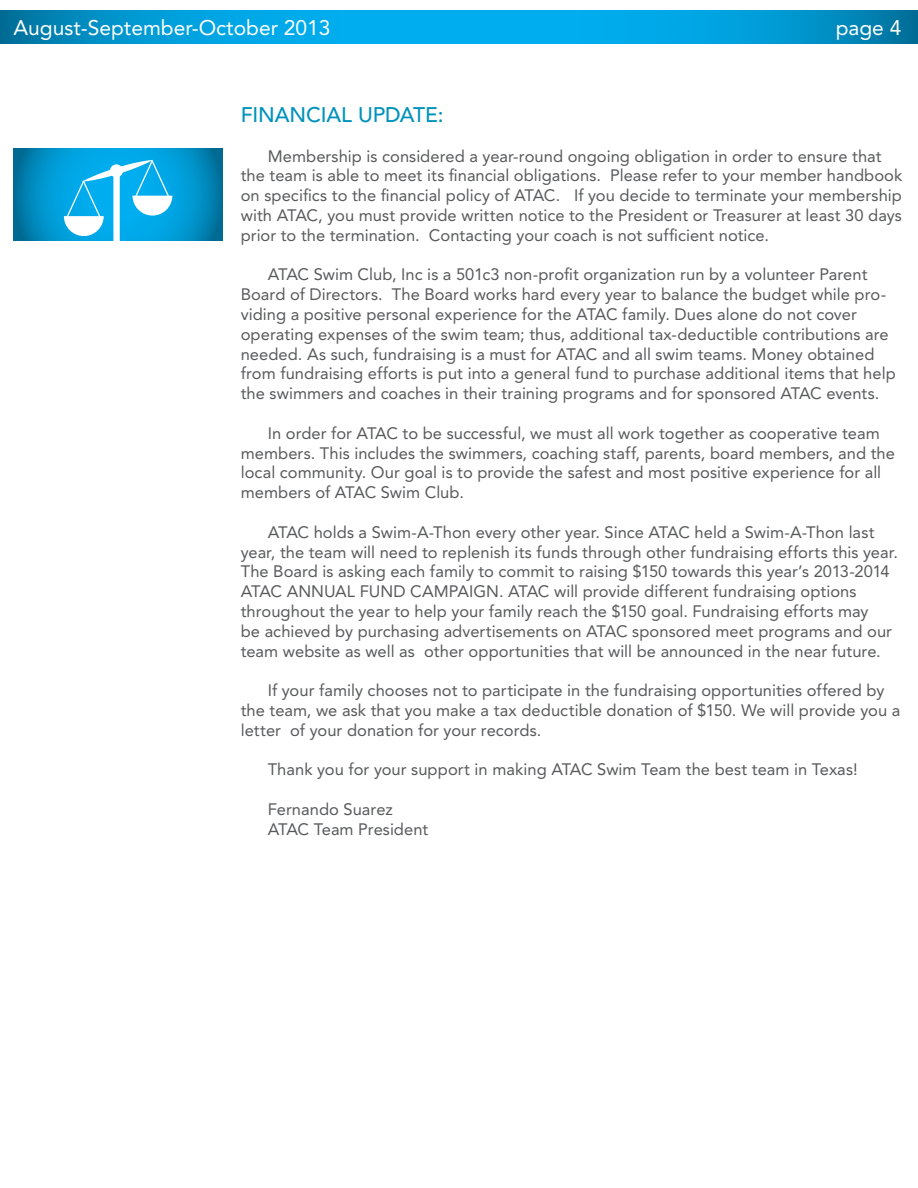
<style>
.page{position:relative;width:918px;height:1188px;background:#fff}
.page>*{position:absolute;margin:0;border:0;box-sizing:border-box;transform-origin:0 0}
.t1{font:21px "Avenir LT Std";color:#fff}
.t2{font:500 21px "Avenir";letter-spacing:-.005em;color:#0092bc}
.t3{font:16.5px/19.8px "Avenir LT Std";letter-spacing:.005em;color:#58595b}
</style>
<div class="page">
<svg style="left:0;top:11px;width:918px;height:32px;background:#009ed9"></svg>
<svg style="left:14px;top:148px;width:209px;height:92px;background:#008ec4"></svg>
<div style="left:113px;top:169px;width:7px;height:71px;background:#fff"></div>
<svg style="left:64px;top:159px;width:108px;height:77px"></svg>
<p class="t1" style="left:14px;top:15px;width:319px">August-September-October 2013</p>
<p class="t1" style="left:836px;top:15px;width:67px">page 4</p>
<p class="t2" style="left:241px;top:103px;width:204px">FINANCIAL UPDATE:</p>
<p class="t3" style="left:241px;top:146px;width:663px;text-indent:27px">Membership is considered a year-round ongoing obligation in order to ensure that the team is able to meet its financial obligations. Please refer to your member handbook on specifics to the financial policy of ATAC. If you decide to terminate your membership with ATAC, you must provide written notice to the President or Treasurer at least 30 days prior to the termination. Contacting your coach is not sufficient notice.</p>
<p class="t3" style="left:241px;top:265px;width:657px;text-indent:27px">ATAC Swim Club, Inc is a 501c3 non-profit organization run by a volunteer Parent Board of Directors. The Board works hard every year to balance the budget while pro&shy;viding a positive personal experience for the ATAC family. Dues alone do not cover operating expenses of the swim team; thus, additional tax-deductible contributions are needed. As such, fundraising is a must for ATAC and all swim teams. Money obtained from fundraising efforts is put into a general fund to purchase additional items that help the swimmers and coaches in their training programs and for sponsored ATAC events.</p>
<p class="t3" style="left:241px;top:423px;width:656px;text-indent:27px">In order for ATAC to be successful, we must all work together as cooperative team members. This includes the swimmers, coaching staff, parents, board members, and the local community. Our goal is to provide the safest and most positive experience for all members of ATAC Swim Club.</p>
<p class="t3" style="left:241px;top:522px;width:659px;text-indent:27px">ATAC holds a Swim-A-Thon every other year. Since ATAC held a Swim-A-Thon last year, the team will need to replenish its funds through other fundraising efforts this year.<br>The Board is asking each family to commit to raising $150 towards this year’s 2013-2014<br>ATAC ANNUAL FUND CAM PAIGN. ATAC will provide different fundraising options throughout the year to help your family reach the $150 goal. Fundraising efforts may<br>be achieved by purchasing advertisements on ATAC sponsored meet programs and our team website as well as other opportunities that will be announced in the near future.</p>
<p class="t3" style="left:241px;top:681px;width:661px;text-indent:27px">If your family chooses not to participate in the fundraising opportunities offered by the team, we ask that you make a tax deductible donation of $150. We will provide you a letter of your donation for your records.</p>
<p class="t3" style="left:268px;top:760px;width:591px">Thank you for your support in making ATAC Swim Team the best team in Texas!</p>
<p class="t3" style="left:268px;top:799px;width:162px">Fernando Suarez<br>ATAC Team President</p>
</div>
